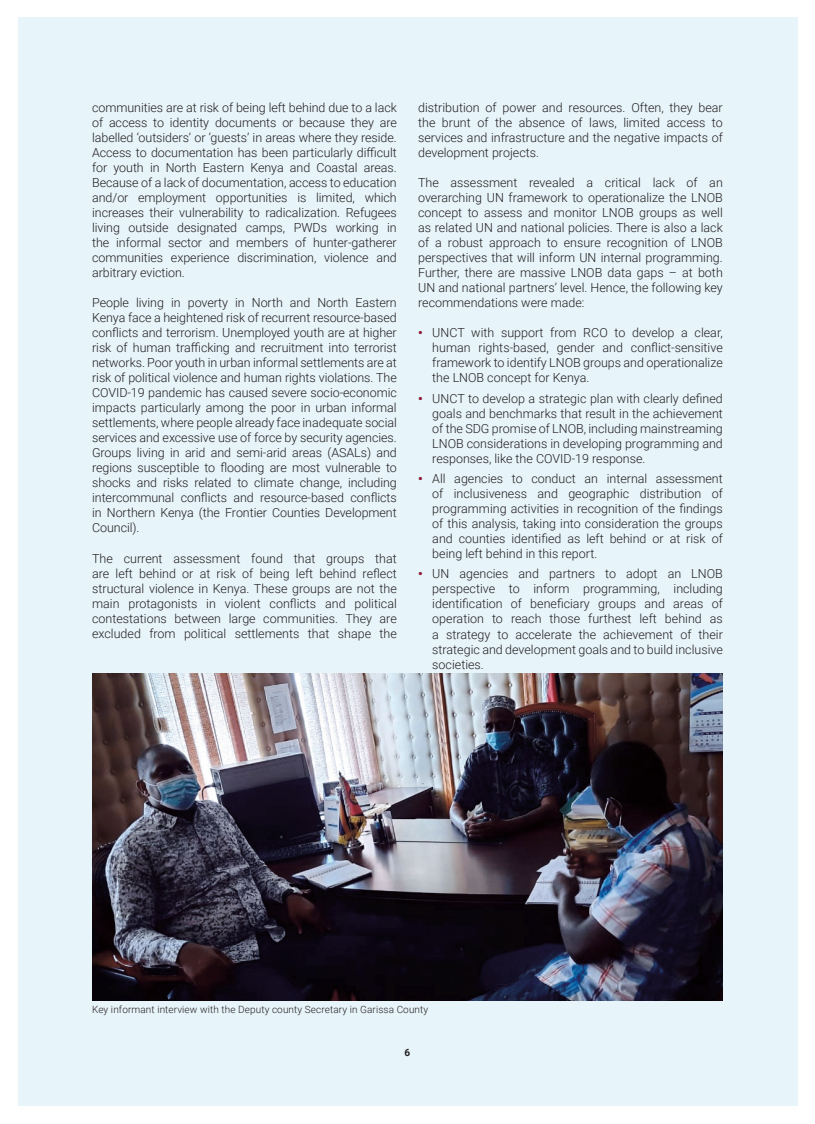
<style>
.page{position:relative;width:815px;height:1124px;background:#fff}
.page>*{position:absolute;margin:0;border:0;box-sizing:border-box;transform-origin:0 0}
.t1{font:300 12.5px/15px "Roboto";color:#231f20;text-align:justify}
.t2{font:300 10px "Roboto";letter-spacing:.01em;color:#231f20}
.t3{font:700 10px "Roboto";color:#231f20}
.s1{font-weight:900;color:#8e1737}
</style>
<div class="page">
<div style="left:18px;top:18px;width:779px;height:1088px;background:#e7f4fa"></div>
<img style="left:92px;top:673px;width:631px;height:327px">
<p class="t1" style="left:92px;top:100px;width:306px">communities are at risk of being left behind due to a lack of access to identity documents or because they are labelled ‘outsiders’ or ‘guests’ in areas where they reside.<br>Access to documentation has been particularly difficult for youth in North Eastern Kenya and Coastal areas.<br>Because of a lack of documentation, access to education and/or employment opportunities is limited, which increases their vulnerability to radicalization. Refugees living outside designated camps, PWDs working in the informal sector and members of hunter-gatherer communities experience discrimination, violence and arbitrary eviction.</p>
<p class="t1" style="left:92px;top:295px;width:306px">People living in poverty in North and North Eastern Kenya face a heightened risk of recurrent resource-based conflicts and terrorism. Unemployed youth are at higher risk of human trafficking and recruitment into terrorist networks. Poor youth in urban informal settlements are at risk of political violence and human rights violations. The COVID-19 pandemic has caused severe socio-economic impacts particularly among the poor in urban informal settlements, where people already face inadequate social services and excessive use of force by security agencies.<br>Groups living in arid and semi-arid areas (ASALs) and regions susceptible to flooding are most vulnerable to shocks and risks related to climate change, including intercommunal conflicts and resource-based conflicts in Northern Kenya (the Frontier Counties Development Council).</p>
<p class="t1" style="left:92px;top:550px;width:306px">The current assessment found that groups that are left behind or at risk of being left behind reflect structural violence in Kenya. These groups are not the main protagonists in violent conflicts and political contestations between large communities. They are excluded from political settlements that shape the</p>
<p class="t1" style="left:418px;top:100px;width:306px">distribution of power and resources. Often, they bear the brunt of the absence of laws, limited access to services and infrastructure and the negative impacts of development projects.</p>
<p class="t1" style="left:418px;top:175px;width:306px">The assessment revealed a critical lack of an overarching UN framework to operationalize the LNOB concept to assess and monitor LNOB groups as well as related UN and national policies. There is also a lack of a robust approach to ensure recognition of LNOB perspectives that will inform UN internal programming.<br>Further, there are massive LNOB data gaps – at both UN and national partners’ level. Hence, the following key recommendations were made:</p>
<p class="t1" style="left:432px;top:325px;width:292px;text-indent:-14px"><span class="s1">•</span> UNCT with support from RCO to develop a clear, human rights-based, gender and conflict-sensitive framework to identify LNOB groups and operationalize the LNOB concept for Kenya.</p>
<p class="t1" style="left:432px;top:390px;width:292px;text-indent:-14px"><span class="s1">•</span> UNCT to develop a strategic plan with clearly defined goals and benchmarks that result in the achievement of the SDG promise of LNOB, including mainstreaming LNOB considerations in developing programming and responses, like the COVID-19 response.</p>
<p class="t1" style="left:432px;top:470px;width:292px;text-indent:-14px"><span class="s1">•</span> All agencies to conduct an internal assessment of inclusiveness and geographic distribution of programming activities in recognition of the findings of this analysis, taking into consideration the groups and counties identified as left behind or at risk of being left behind in this report.</p>
<p class="t1" style="left:432px;top:566px;width:292px;text-indent:-14px"><span class="s1">•</span> UN agencies and partners to adopt an LNOB perspective to inform programming, including identification of beneficiary groups and areas of operation to reach those furthest left behind as a strategy to accelerate the achievement of their strategic and development goals and to build inclusive societies.</p>
<p class="t2" style="left:92px;top:1001px;width:338px">Key informant interview with the Deputy county Secretary in Garissa County</p>
<p class="t3" style="left:405px;top:1045px;width:7px">6</p>
</div>
